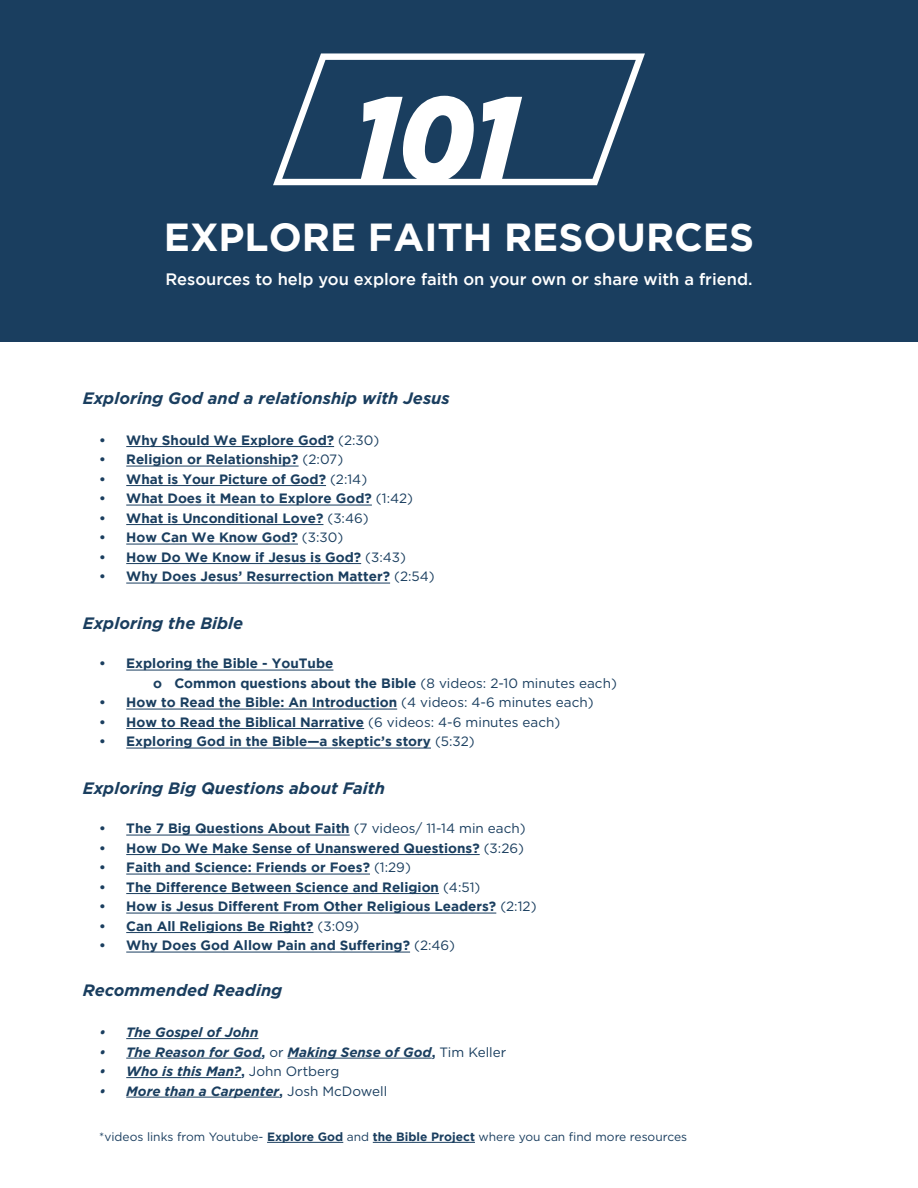
<style>
.page{position:relative;width:918px;height:1188px;background:#fff}
.page>*{position:absolute;margin:0;border:0;box-sizing:border-box;transform-origin:0 0}
.t1{font:700 39px "Gotham";color:#fff}
.t2{font:italic 700 16.5px "Gotham";color:#1a3e5f}
.t3{font:500 16.5px "Gotham";color:#fff}
.t4{font:700 13.5px/19.5px "Gotham";color:#1a3e5f}
.t5{font:italic 700 13.5px "Gotham";color:#1a3e5f}
.t6{font:12px "Gotham";color:#1a3e5f}
.s1{font-weight:400}
.s2{font-style:normal}
.s3{font-weight:400;font-style:normal}
.s4{font-weight:700}
</style>
<div class="page">
<div style="left:0;top:0;width:918px;height:341px;background:#1a3e5f"></div>
<svg style="left:273px;top:53px;width:372px;height:132px"></svg>
<hr style="left:126px;top:446px;width:208px;height:1px;background:#1a3e5f">
<hr style="left:126px;top:466px;width:173px;height:1px;background:#1a3e5f">
<hr style="left:126px;top:485px;width:200px;height:1px;background:#1a3e5f">
<hr style="left:126px;top:505px;width:246px;height:1px;background:#1a3e5f">
<hr style="left:126px;top:524px;width:197px;height:1px;background:#1a3e5f">
<hr style="left:126px;top:544px;width:172px;height:1px;background:#1a3e5f">
<hr style="left:126px;top:563px;width:235px;height:1px;background:#1a3e5f">
<hr style="left:126px;top:583px;width:264px;height:1px;background:#1a3e5f">
<hr style="left:126px;top:670px;width:207px;height:1px;background:#1a3e5f">
<hr style="left:126px;top:709px;width:271px;height:1px;background:#1a3e5f">
<hr style="left:126px;top:728px;width:238px;height:1px;background:#1a3e5f">
<hr style="left:126px;top:748px;width:305px;height:1px;background:#1a3e5f">
<hr style="left:126px;top:835px;width:224px;height:1px;background:#1a3e5f">
<hr style="left:126px;top:854px;width:354px;height:1px;background:#1a3e5f">
<hr style="left:126px;top:874px;width:244px;height:1px;background:#1a3e5f">
<hr style="left:126px;top:893px;width:313px;height:1px;background:#1a3e5f">
<hr style="left:126px;top:913px;width:370px;height:1px;background:#1a3e5f">
<hr style="left:126px;top:932px;width:187px;height:1px;background:#1a3e5f">
<hr style="left:126px;top:952px;width:284px;height:1px;background:#1a3e5f">
<hr style="left:126px;top:1038px;width:132px;height:1px;background:#1a3e5f">
<hr style="left:126px;top:1058px;width:135px;height:1px;background:#1a3e5f">
<hr style="left:288px;top:1058px;width:144px;height:1px;background:#1a3e5f">
<hr style="left:126px;top:1077px;width:115px;height:1px;background:#1a3e5f">
<hr style="left:126px;top:1097px;width:153px;height:1px;background:#1a3e5f">
<hr style="left:267px;top:1142px;width:76px;height:1px;background:#1a3e5f">
<hr style="left:373px;top:1142px;width:102px;height:1px;background:#1a3e5f">
<h1 class="t1" style="left:164px;top:215px;width:592px">EXPLORE FAITH RESOURCES</h1>
<p class="t3" style="left:165px;top:270px;width:589px">Resources to help you explore faith on your own or share with a friend.</p>
<p class="t2" style="left:83px;top:387px;width:369px">Exploring God and a relationship with Jesus</p>
<p class="t4" style="left:99px;top:430px;width:282px">• Why Should We Explore God? <span class="s1">(2:30)</span></p>
<p class="t4" style="left:99px;top:449px;width:245px">• Religion or Relationship? <span class="s1">(2:07)</span></p>
<p class="t4" style="left:99px;top:469px;width:269px">• What is Your Picture of God? <span class="s1">(2:14)</span></p>
<p class="t4" style="left:99px;top:488px;width:315px">• What Does it Mean to Explore God? <span class="s1">(1:42)</span></p>
<p class="t4" style="left:99px;top:508px;width:271px">• What is Unconditional Love? <span class="s1">(3:46)</span></p>
<p class="t4" style="left:99px;top:527px;width:246px">• How Can We Know God? <span class="s1">(3:30)</span></p>
<p class="t4" style="left:99px;top:547px;width:308px">• How Do We Know if Jesus is God? <span class="s1">(3:43)</span></p>
<p class="t4" style="left:99px;top:566px;width:337px">• Why Does Jesus’ Resurrection Matter? <span class="s1">(2:54)</span></p>
<p class="t2" style="left:83px;top:612px;width:162px">Exploring the Bible</p>
<p class="t4" style="left:153px;top:653px;width:465px;text-indent:-54px">• Exploring the Bible - YouTube<br>o Common questions about the Bible <span class="s1">(8 videos: 2-10 minutes each)</span></p>
<p class="t4" style="left:99px;top:692px;width:496px">• How to Read the Bible: An Introduction <span class="s1">(4 videos: 4-6 minutes each)</span></p>
<p class="t4" style="left:99px;top:712px;width:463px">• How to Read the Biblical Narrative <span class="s1">(6 videos: 4-6 minutes each)</span></p>
<p class="t4" style="left:99px;top:731px;width:377px">• Exploring God in the Bible—a skeptic’s story <span class="s1">(5:32)</span></p>
<p class="t2" style="left:83px;top:777px;width:304px">Exploring Big Questions about Faith</p>
<p class="t4" style="left:99px;top:818px;width:428px">• The 7 Big Questions About Faith <span class="s1">(7 videos/ 11-14 min each)</span></p>
<p class="t4" style="left:99px;top:838px;width:426px">• How Do We Make Sense of Unanswered Questions? <span class="s1">(3:26)</span></p>
<p class="t4" style="left:99px;top:857px;width:313px">• Faith and Science: Friends or Foes? <span class="s1">(1:29)</span></p>
<p class="t4" style="left:99px;top:877px;width:383px">• The Difference Between Science and Religion <span class="s1">(4:51)</span></p>
<p class="t4" style="left:99px;top:896px;width:439px">• How is Jesus Different From Other Religious Leaders? <span class="s1">(2:12)</span></p>
<p class="t4" style="left:99px;top:916px;width:262px">• Can All Religions Be Right? <span class="s1">(3:09)</span></p>
<p class="t4" style="left:99px;top:935px;width:357px">• Why Does God Allow Pain and Suffering? <span class="s1">(2:46)</span></p>
<p class="t2" style="left:83px;top:980px;width:201px">Recommended Reading</p>
<p class="t5" style="left:99px;top:1023px;width:161px">• The Gospel of John</p>
<p class="t5" style="left:99px;top:1043px;width:409px">• The Reason for God<span class="s2">,</span> <span class="s3">or</span> Making Sense of God<span class="s2">,</span> <span class="s3">Tim Keller</span></p>
<p class="t5" style="left:99px;top:1062px;width:242px">• Who is this Man?<span class="s2">,</span> <span class="s3">John Ortberg</span></p>
<p class="t5" style="left:99px;top:1082px;width:289px">• More than a Carpenter<span class="s2">,</span> <span class="s3">Josh McDowell</span></p>
<p class="t6" style="left:99px;top:1129px;width:589px">*videos links from Youtube- <span class="s4">Explore God</span> and <span class="s4">the Bible Project</span> where you can find more resources</p>
</div>
